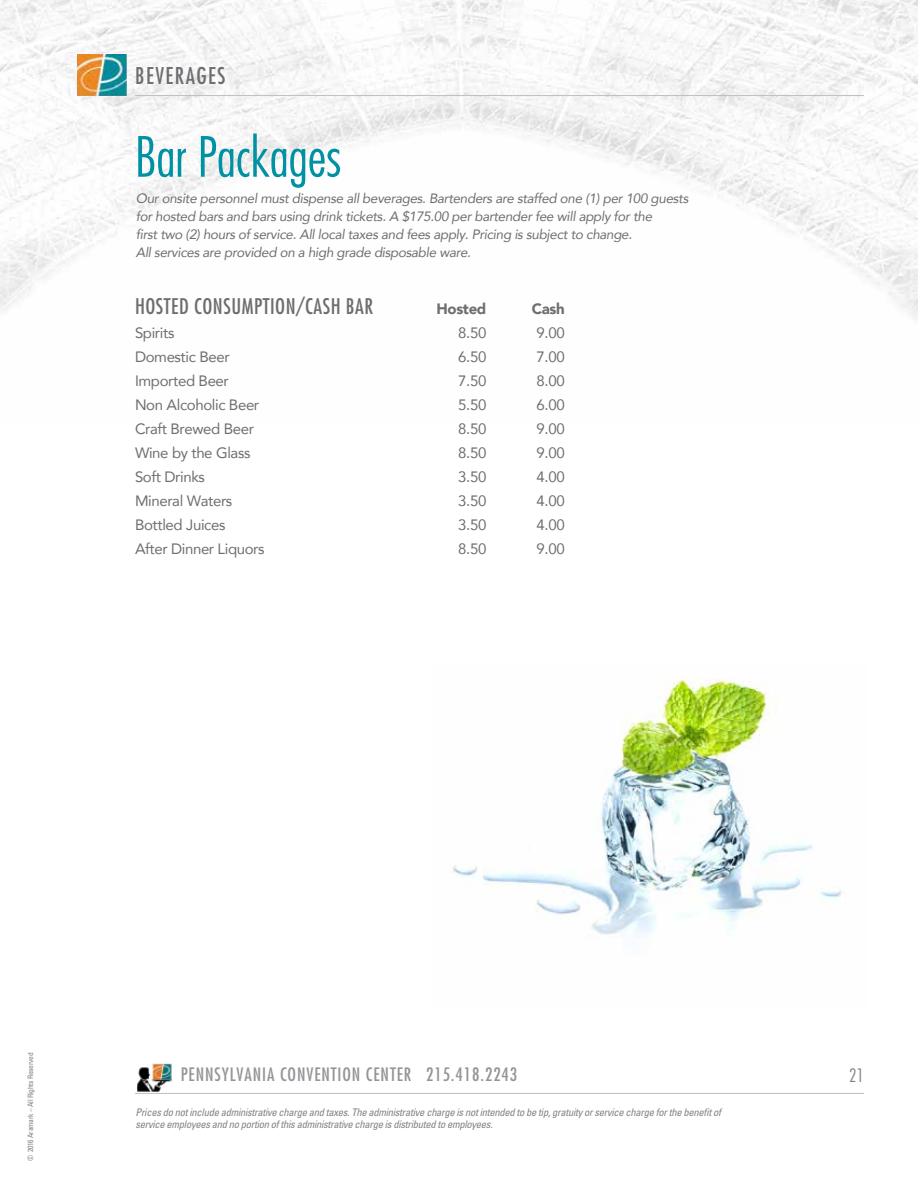
<style>
.page{position:relative;width:918px;height:1188px;background:#fff}
.page>*{position:absolute;margin:0;border:0;box-sizing:border-box;transform-origin:0 0}
.t1{font:300 condensed 54px "Futura";color:#0091a2}
.t2{font:condensed 22.5px "Futura";letter-spacing:.065em;color:#6d6e71}
.t3{font:condensed 21px "Futura";letter-spacing:.025em;color:#6d6e71}
.t4{font:condensed 18px "Futura";letter-spacing:.05em;color:#939598}
.t5{font:300 condensed 18px "Futura";color:#808285}
.t6{font:15px "Avenir";letter-spacing:-.025em;color:#6d6e71}
.t7{font:900 15px "Avenir";letter-spacing:-.025em;color:#6d6e71}
.t8{font:italic 13.5px/18px "Avenir";letter-spacing:-.025em;color:#6d6e71}
.t9{font:italic condensed 10.5px/12px "Univers";letter-spacing:-.025em;color:#808285}
.t10{font:condensed 7.5px "Univers";letter-spacing:-.025em;color:#808285}
</style>
<div class="page">
<img style="left:0;top:0;width:918px;height:318px">
<img style="left:77px;top:54px;width:50px;height:41px">
<hr style="left:135px;top:95px;width:729px;height:1px;background:#bcbec0">
<img style="left:453px;top:679px;width:389px;height:259px">
<img style="left:137px;top:1063px;width:35px;height:29px">
<hr style="left:135px;top:1093px;width:729px;height:1px;background:#bcbec0">
<h2 class="t2" style="left:135px;top:62px;width:92px">BEVERAGES</h2>
<h1 class="t1" style="left:135px;top:123px;width:208px">Bar Packages</h1>
<p class="t8" style="left:136px;top:189px;width:554px">Our onsite personnel must dispense all beverages. Bartenders are staffed one (1) per 100 guests for hosted bars and bars using drink tickets. A $175.00 per bartender fee will apply for the<br>first two (2) hours of service. All local taxes and fees apply. Pricing is subject to change.<br>All services are provided on a high grade disposable ware.</p>
<h3 class="t3" style="left:135px;top:293px;width:240px">HOSTED CONSUMPTION/CASH BAR</h3>
<p class="t7" style="left:437px;top:296px;width:51px">Hosted</p>
<p class="t7" style="left:532px;top:296px;width:34px">Cash</p>
<p class="t6" style="left:135px;top:321px;width:41px">Spirits</p>
<p class="t6" style="left:458px;top:321px;width:30px">8.50</p>
<p class="t6" style="left:537px;top:321px;width:30px">9.00</p>
<p class="t6" style="left:135px;top:345px;width:96px">Domestic Beer</p>
<p class="t6" style="left:458px;top:345px;width:30px">6.50</p>
<p class="t6" style="left:537px;top:345px;width:30px">7.00</p>
<p class="t6" style="left:135px;top:369px;width:95px">Imported Beer</p>
<p class="t6" style="left:458px;top:369px;width:30px">7.50</p>
<p class="t6" style="left:537px;top:369px;width:30px">8.00</p>
<p class="t6" style="left:135px;top:393px;width:126px">Non Alcoholic Beer</p>
<p class="t6" style="left:458px;top:393px;width:30px">5.50</p>
<p class="t6" style="left:537px;top:393px;width:30px">6.00</p>
<p class="t6" style="left:135px;top:417px;width:121px">Craft Brewed Beer</p>
<p class="t6" style="left:458px;top:417px;width:30px">8.50</p>
<p class="t6" style="left:537px;top:417px;width:30px">9.00</p>
<p class="t6" style="left:135px;top:441px;width:117px">Wine by the Glass</p>
<p class="t6" style="left:458px;top:441px;width:30px">8.50</p>
<p class="t6" style="left:537px;top:441px;width:30px">9.00</p>
<p class="t6" style="left:135px;top:465px;width:71px">Soft Drinks</p>
<p class="t6" style="left:458px;top:465px;width:30px">3.50</p>
<p class="t6" style="left:537px;top:465px;width:30px">4.00</p>
<p class="t6" style="left:135px;top:489px;width:99px">Mineral Waters</p>
<p class="t6" style="left:458px;top:489px;width:30px">3.50</p>
<p class="t6" style="left:537px;top:489px;width:30px">4.00</p>
<p class="t6" style="left:135px;top:513px;width:92px">Bottled Juices</p>
<p class="t6" style="left:458px;top:513px;width:30px">3.50</p>
<p class="t6" style="left:537px;top:513px;width:30px">4.00</p>
<p class="t6" style="left:135px;top:537px;width:131px">After Dinner Liquors</p>
<p class="t6" style="left:458px;top:537px;width:30px">8.50</p>
<p class="t6" style="left:537px;top:537px;width:30px">9.00</p>
<p class="t10" style="left:26px;top:1161px;width:110px;rotate:-90deg">© 2016 Aramark – All Rights Reserved</p>
<h3 class="t4" style="left:181px;top:1063px;width:338px">PENNSYLVANIA CONVENTION CENTER 215.418.2243</h3>
<h3 class="t5" style="left:849px;top:1064px;width:16px">21</h3>
<p class="t9" style="left:136px;top:1106px;width:587px">Prices do not include administrative charge and taxes. The administrative charge is not intended to be tip, gratuity or service charge for the benefit of service employees and no portion of this administrative charge is distributed to employees.</p>
</div>
